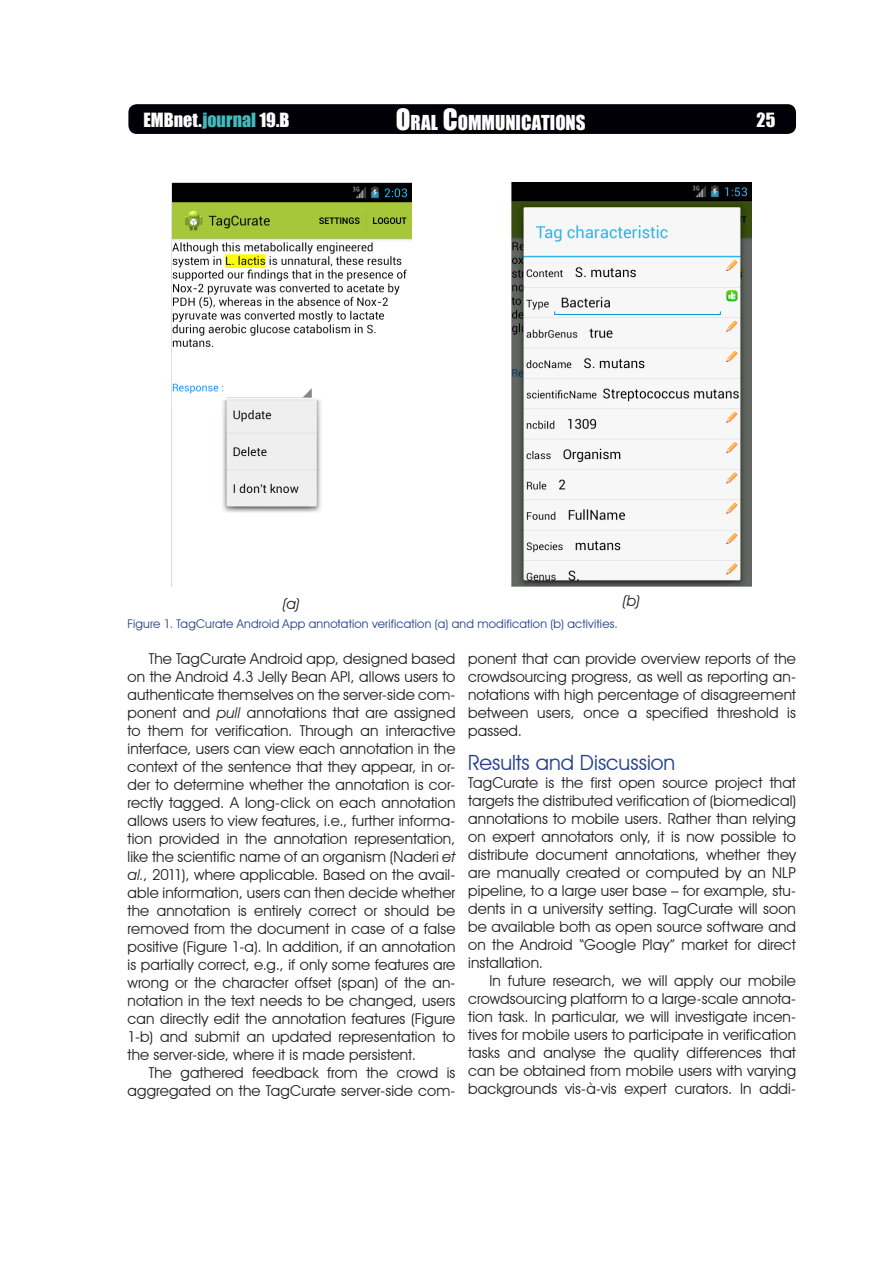
<style>
.page{position:relative;width:893px;height:1263px;background:#fff}
.page>*{position:absolute;margin:0;border:0;box-sizing:border-box;transform-origin:0 0}
.subtitle_1{font:21px "Avant Garde IT Cby BT";color:#253f8e}
.t1{font:18.9px "Impact";color:#fff}
.t2{font:18px "Impact";letter-spacing:.005em;color:#fff}
.text{font:15px/18px "Avant Garde IT Cby BT";letter-spacing:.01em;color:#231f20;text-align:justify}
.text_first{font:15px/18px "Avant Garde IT Cby BT";letter-spacing:.01em;color:#231f20;text-align:justify}
.text_first-2{font:italic 15px "Avant Garde IT Cby BT";color:#231f20}
.legend{font:12px "Avant Garde IT Cby BT";letter-spacing:.015em;color:#253f8e}
.s1{color:#44b9bc}
.s2{font-size:27px}
.s3{font-style:italic}
</style>
<div class="page">
<div style="left:128px;top:104px;width:668px;height:30px;background:#000006;border-radius:9px"></div>
<img style="left:172px;top:183px;width:239px;height:330px">
<img style="left:512px;top:183px;width:239px;height:403px">
<p class="t2" style="left:143px;top:106px;width:148px">EMBnet.<span class="s1">journal</span> 19.B</p>
<p class="t1" style="left:396px;top:108px;width:191px"><span class="s2">O</span>RAL <span class="s2">C</span>OMMUNICATIONS</p>
<p class="t2" style="left:757px;top:106px;width:20px">25</p>
<p class="text_first-2" style="left:283px;top:595px;width:18px">(a)</p>
<p class="text_first-2" style="left:623px;top:592px;width:18px">(b)</p>
<p class="legend" style="left:128px;top:616px;width:492px">Figure 1. TagCurate Android App annotation verification (a) and modification (b) activities.</p>
<p class="text" style="left:128px;top:650px;width:329px;text-indent:21px">The TagCurate Android app, designed based on the Android 4.3 Jelly Bean API, allows users to authenticate themselves on the server-side com&shy;ponent and <span class="s3">pull</span> annotations that are assigned to them for verification. Through an interactive interface, users can view each annotation in the context of the sentence that they appear, in or&shy;der to determine whether the annotation is cor&shy;rectly tagged. A long-click on each annotation allows users to view features, i.e., further informa&shy;tion provided in the annotation representation, like the scientific name of an organism (Naderi <span class="s3">et al.</span>, 2011), where applicable. Based on the avail&shy;able information, users can then decide whether the annotation is entirely correct or should be removed from the document in case of a false positive (Figure 1-a). In addition, if an annotation is partially correct, e.g., if only some features are wrong or the character offset (span) of the an&shy;notation in the text needs to be changed, users can directly edit the annotation features (Figure 1-b) and submit an updated representation to the server-side, where it is made persistent.</p>
<p class="text" style="left:128px;top:1064px;width:329px;text-align:right">The gathered feedback from the crowd is aggregated on the TagCurate server-side com-</p>
<p class="text" style="left:468px;top:650px;width:329px">ponent that can provide overview reports of the crowdsourcing progress, as well as reporting an&shy;notations with high percentage of disagreement between users, once a specified threshold is passed.</p>
<p class="subtitle_1" style="left:468px;top:750px;width:209px">Results and Discussion</p>
<p class="text_first" style="left:468px;top:773px;width:329px">TagCurate is the first open source project that targets the distributed verification of (biomedical) annotations to mobile users. Rather than relying on expert annotators only, it is now possible to distribute document annotations, whether they are manually created or computed by an NLP pipeline, to a large user base – for example, stu&shy;dents in a university setting. TagCurate will soon be available both as open source software and on the Android “Google Play” market for direct installation.</p>
<p class="text" style="left:468px;top:971px;width:329px;text-indent:21px">In future research, we will apply our mobile crowdsourcing platform to a large-scale annota&shy;tion task. In particular, we will investigate incen&shy;tives for mobile users to participate in verification tasks and analyse the quality differences that can be obtained from mobile users with varying backgrounds vis-à-vis expert curators. In addi-</p>
</div>
